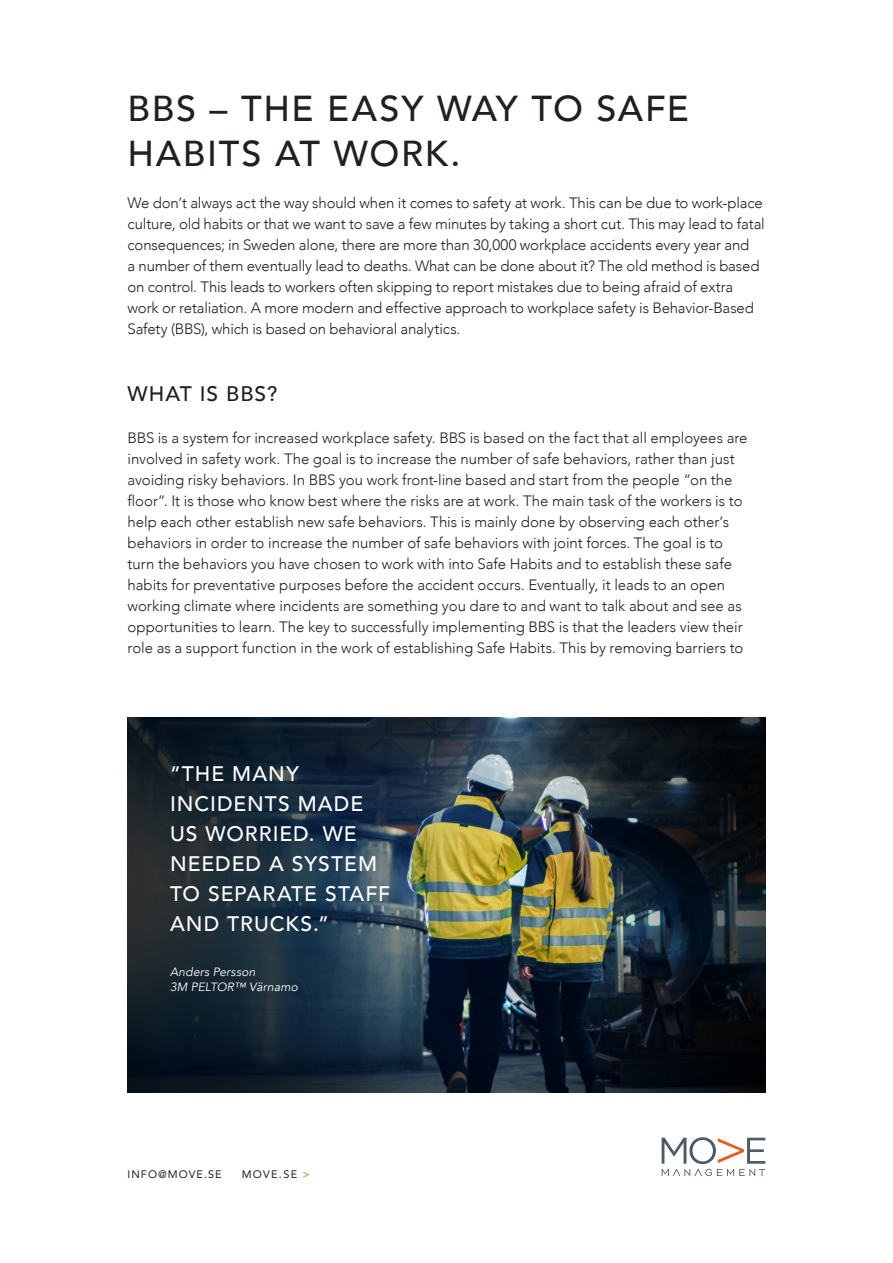
<style>
.page{position:relative;width:893px;height:1263px;background:#fff}
.page>*{position:absolute;margin:0;border:0;box-sizing:border-box;transform-origin:0 0}
.t1{font:500 36px/45px "Avenir";letter-spacing:.04em;color:#231f20}
.t2{font:500 21px/30px "Avenir";letter-spacing:.045em;color:#fff}
.t3{font:500 21px "Avenir";letter-spacing:.045em;color:#231f20}
.t4{font:300 15px/21px "Avenir";letter-spacing:-.005em;color:#231f20}
.t5{font:italic 12px "Avenir";letter-spacing:.015em;color:#fff}
.t6{font:10.8px "Avenir";letter-spacing:.1em;color:#231f20}
.s1{color:#e65c1f}
</style>
<div class="page">
<img style="left:128px;top:717px;width:637px;height:376px">
<svg style="left:662px;top:1137px;width:103px;height:39px"></svg>
<p class="t1" style="left:128px;top:84px;width:563px">BBS – THE EASY WAY TO SAFE<br>HABITS AT WORK.</p>
<p class="t4" style="left:128px;top:192px;width:639px">We don’t always act the way should when it comes to safety at work. This can be due to work-place culture, old habits or that we want to save a few minutes by taking a short cut. This may lead to fatal consequences; in Sweden alone, there are more than 30,000 workplace accidents every year and<br>a number of them eventually lead to deaths. What can be done about it? The old method is based on control. This leads to workers often skipping to report mistakes due to being afraid of extra work or retaliation. A more modern and effective approach to workplace safety is Behavior-Based Safety (BBS), which is based on behavioral analytics.</p>
<p class="t3" style="left:128px;top:376px;width:151px">WHAT IS BBS?</p>
<p class="t4" style="left:128px;top:428px;width:621px">BBS is a system for increased workplace safety. BBS is based on the fact that all employees are involved in safety work. The goal is to increase the number of safe behaviors, rather than just avoiding risky behaviors. In BBS you work front-line based and start from the people ”on the floor”. It is those who know best where the risks are at work. The main task of the workers is to help each other establish new safe behaviors. This is mainly done by observing each other’s behaviors in order to increase the number of safe behaviors with joint forces. The goal is to turn the behaviors you have chosen to work with into Safe Habits and to establish these safe habits for preventative purposes before the accident occurs. Eventually, it leads to an open working climate where incidents are something you dare to and want to talk about and see as opportunities to learn. The key to successfully implementing BBS is that the leaders view their role as a support function in the work of establishing Safe Habits. This by removing barriers to</p>
<p class="t2" style="left:170px;top:757px;width:222px">”THE MANY<br>INCIDENTS MADE<br>US WORRIED. WE<br>NEEDED A SYSTEM<br>TO SEPARATE STAFF<br>AND TRUCKS.”</p>
<p class="t5" style="left:170px;top:965px;width:87px">Anders Persson</p>
<p class="t5" style="left:170px;top:980px;width:129px">3M PELTOR™ Värnamo</p>
<p class="t6" style="left:128px;top:1165px;width:96px">INFO@MOVE.SE</p>
<p class="t6" style="left:242px;top:1165px;width:69px">MOVE.SE <span class="s1">&gt;</span></p>
</div>
